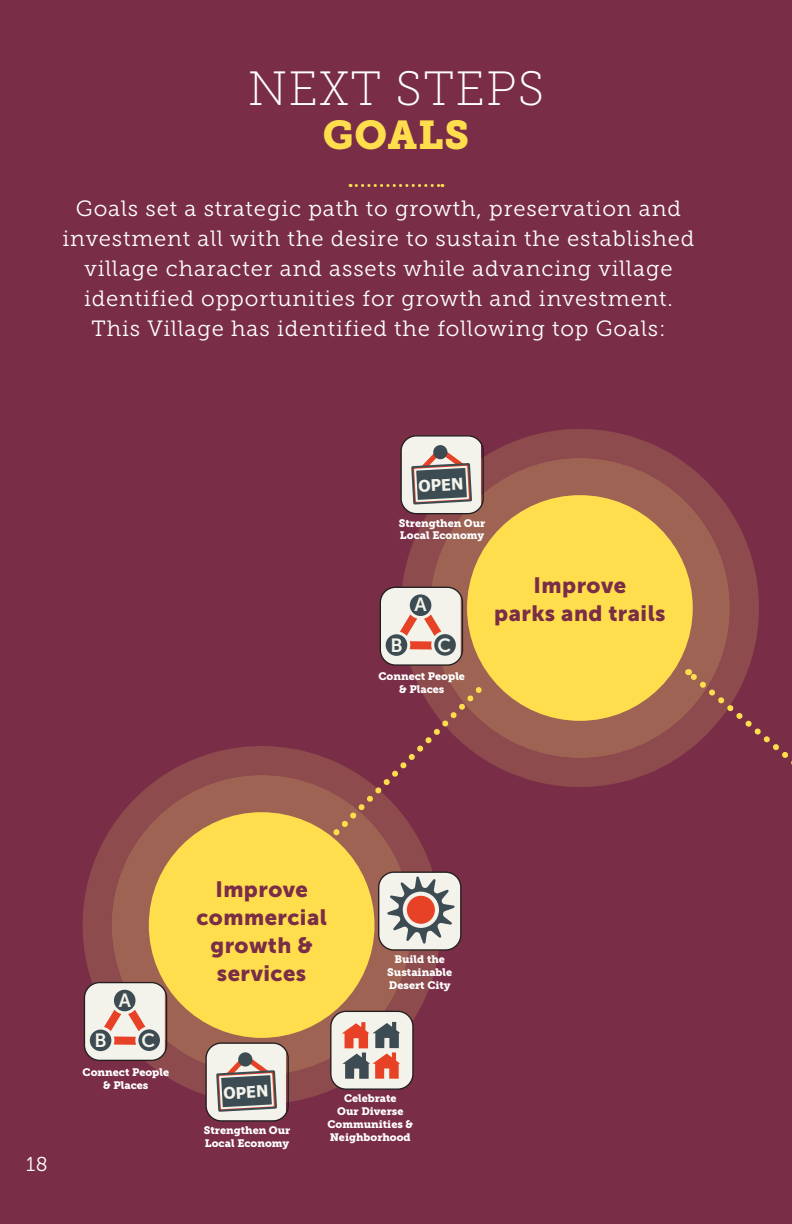
<style>
.page{position:relative;width:792px;height:1224px;background:#792d46}
.page>*{position:absolute;margin:0;border:0;box-sizing:border-box;transform-origin:0 0}
.t1{font:48px "Museo Slab 100";letter-spacing:.025em;color:#fff}
.t2{font:40px "Museo Slab 900";letter-spacing:.025em;color:#ffde4e}
.t3{font:22px/30px "Museo Slab 300";letter-spacing:.04em;color:#fff;text-align:center}
.t4{font:22px/28px "Museo Sans 900";letter-spacing:.02em;color:#792d46;text-align:center}
.t5{font:20px "Museo Slab 300";color:#fff}
.t6{font:19px "Museo Sans 700";color:#f4f3eb}
.t7{font:700 16px "Tahoma";color:#f4f3eb}
.t8{font:10.8px/13px "Museo Slab 900";color:#fff;text-align:center}
</style>
<div class="page">
<svg style="left:401px;top:429px;width:358px;height:358px;fill:#8d4b4d"></svg>
<svg style="left:83px;top:746px;width:358px;height:356px"></svg>
<svg style="left:430px;top:458px;width:300px;height:300px;background:#995b51"></svg>
<svg style="left:350px;top:184px;width:93px;height:3px"></svg>
<svg style="left:684px;top:667px;width:108px;height:120px"></svg>
<svg style="left:112px;top:775px;width:300px;height:300px;background:#985a50"></svg>
<svg style="left:333px;top:687px;width:149px;height:148px"></svg>
<div style="left:467px;top:495px;width:226px;height:226px;background:#ffde4e;border-radius:50%"></div>
<div style="left:149px;top:812px;width:226px;height:226px;background:#ffde4e;border-radius:50%"></div>
<svg style="left:84px;top:983px;width:81px;height:77px;background:#ccc0b9"></svg>
<div style="left:84px;top:982px;width:83px;height:79px;border:1px solid #231f20;border-radius:15px"></div>
<svg style="left:206px;top:1043px;width:80px;height:77px;background:#b6b2ad"></svg>
<div style="left:238px;top:1052px;width:14px;height:15px;background:#3c4c52;border-radius:50%"></div>
<div style="left:205px;top:1042px;width:84px;height:80px;border:1px solid #231f20;border-radius:15px"></div>
<svg style="left:401px;top:436px;width:80px;height:78px;background:#b5b0ad"></svg>
<div style="left:433px;top:445px;width:14px;height:14px;background:#3c4c52;border-radius:50%"></div>
<div style="left:400px;top:435px;width:84px;height:79px;border:1px solid #231f20;border-radius:15px"></div>
<svg style="left:331px;top:1011px;width:82px;height:78px;background:#d1b7ae"></svg>
<div style="left:330px;top:1011px;width:84px;height:79px;border:1px solid #231f20;border-radius:15px"></div>
<svg style="left:379px;top:872px;width:81px;height:78px;background:#c8b9b2"></svg>
<div style="left:378px;top:872px;width:84px;height:79px;border:1px solid #231f20;border-radius:15px"></div>
<svg style="left:380px;top:587px;width:81px;height:78px;background:#ccbfb8"></svg>
<div style="left:380px;top:587px;width:83px;height:79px;border:1px solid #231f20;border-radius:15px"></div>
<h1 class="t1" style="left:248px;top:63px;width:298px">NEXT STEPS</h1>
<h2 class="t2" style="left:323px;top:112px;width:148px">GOALS</h2>
<p class="t3" style="left:63px;top:193px;width:633px">Goals set a strategic path to growth, preservation and investment all with the desire to sustain the established village character and assets while advancing village identified opportunities for growth and investment.<br>This Village has identified the following top Goals:</p>
<p class="t7" style="left:418px;top:475px;width:46px;rotate:-3deg">OPEN</p>
<p class="t8" style="left:399px;top:516px;width:88px;text-align:left">Strengthen Our<br>Local Economy</p>
<p class="t6" style="left:415px;top:594px;width:14px">A</p>
<p class="t6" style="left:391px;top:635px;width:14px">B</p>
<p class="t6" style="left:437px;top:635px;width:15px">C</p>
<p class="t8" style="left:378px;top:670px;width:88px">Connect People &amp; Places</p>
<p class="t4" style="left:494px;top:572px;width:173px">Improve<br>parks and trails</p>
<p class="t5" style="left:26px;top:1153px;width:23px">18</p>
<p class="t6" style="left:119px;top:989px;width:14px">A</p>
<p class="t6" style="left:95px;top:1030px;width:14px">B</p>
<p class="t6" style="left:141px;top:1030px;width:15px">C</p>
<p class="t8" style="left:83px;top:1065px;width:88px">Connect People &amp; Places</p>
<p class="t4" style="left:196px;top:875px;width:132px">Improve commercial growth &amp; services</p>
<p class="t8" style="left:387px;top:953px;width:66px">Build the<br>Sustainable<br>Desert City</p>
<p class="t7" style="left:223px;top:1082px;width:46px;rotate:-3deg">OPEN</p>
<p class="t8" style="left:204px;top:1124px;width:88px;text-align:left">Strengthen Our<br>Local Economy</p>
<p class="t8" style="left:328px;top:1092px;width:87px">Celebrate<br>Our Diverse<br>Communities &amp;<br>Neighborhood</p>
</div>
